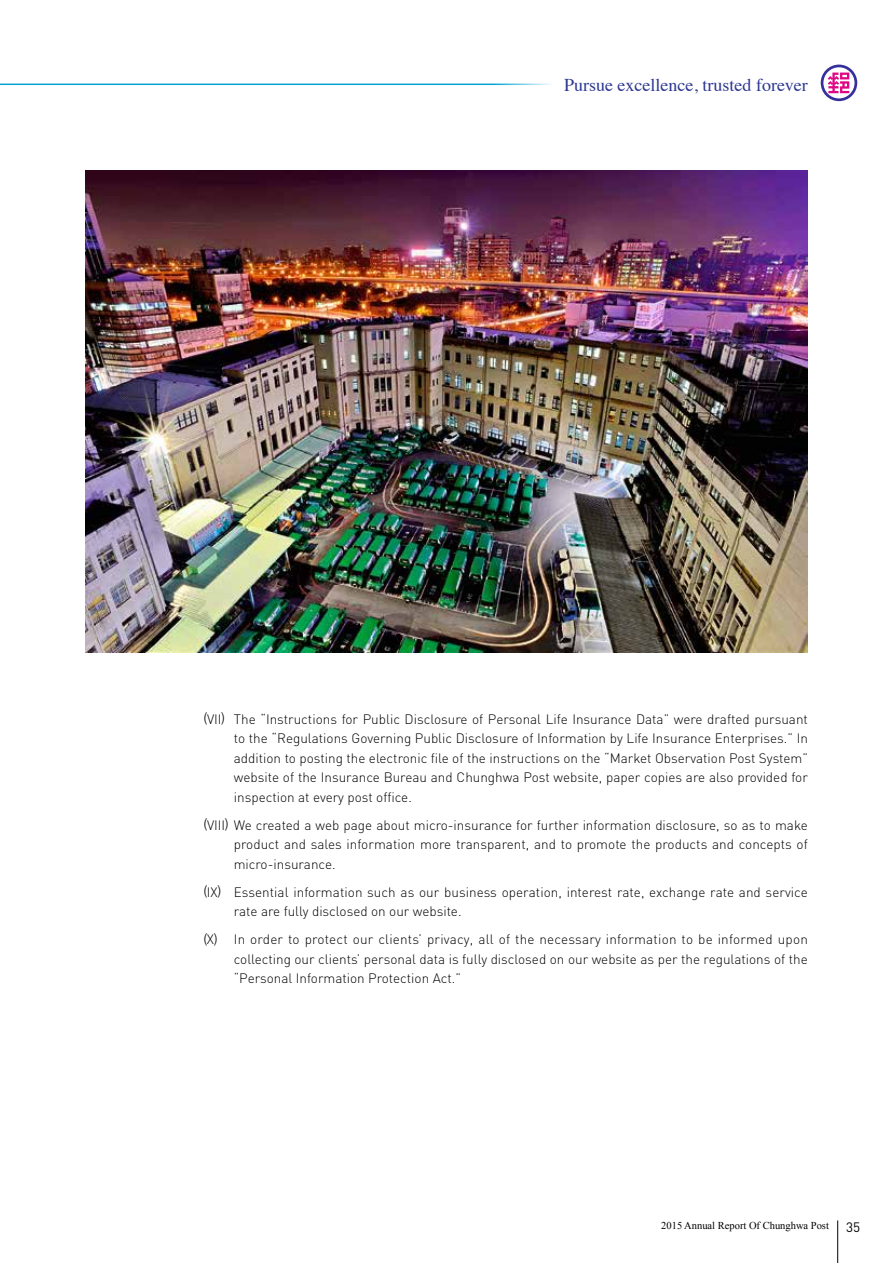
<style>
.page{position:relative;width:893px;height:1263px;background:#fff}
.page>*{position:absolute;margin:0;border:0;box-sizing:border-box;transform-origin:0 0}
.t1{font:18px "Times";color:#2c3791}
.t2{font:300 13.5px/19.5px "DIN";color:#000;text-align:justify}
.t3{font:13.5px "DIN";color:#000}
.t4{font:10.5px "Times New Roman";color:#000}
.s1{font-family:"Helvetica Neue LT Pro"}
</style>
<div class="page">
<hr style="left:837px;top:1220px;width:1px;height:43px;background:#000">
<hr style="left:0;top:84px;width:553px;height:1px;background:#00a3d3">
<svg style="left:821px;top:65px;width:36px;height:36px"></svg>
<img style="left:85px;top:170px;width:723px;height:483px">
<h1 class="t1" style="left:564px;top:68px;width:245px">Pursue excellence, trusted forever</h1>
<p class="t2" style="left:234px;top:709px;width:576px;text-indent:-30px"><span class="s1">(</span>VII<span class="s1">)</span> The “Instructions for Public Disclosure of Personal Life Insurance Data” were drafted pursuant to the “Regulations Governing Public Disclosure of Information by Life Insurance Enterprises.” In addition to posting the electronic file of the instructions on the “Market Observation Post System” website of the Insurance Bureau and Chunghwa Post website, paper copies are also provided for inspection at every post office.</p>
<p class="t2" style="left:234px;top:815px;width:576px;text-indent:-30px"><span class="s1">(</span>VIII<span class="s1">)</span> We created a web page about micro-insurance for further information disclosure, so as to make product and sales information more transparent, and to promote the products and concepts of micro-insurance.</p>
<p class="t2" style="left:234px;top:882px;width:576px;text-indent:-30px"><span class="s1">(</span>IX<span class="s1">)</span> Essential information such as our business operation, interest rate, exchange rate and service rate are fully disclosed on our website.</p>
<p class="t2" style="left:234px;top:929px;width:576px;text-indent:-30px"><span class="s1">(</span>X<span class="s1">)</span> In order to protect our clients’ privacy, all of the necessary information to be informed upon collecting our clients’ personal data is fully disclosed on our website as per the regulations of the “Personal Information Protection Act.”</p>
<p class="t4" style="left:661px;top:1218px;width:169px">2015 Annual Report Of Chunghwa Post</p>
<p class="t3" style="left:846px;top:1219px;width:16px">35</p>
</div>
